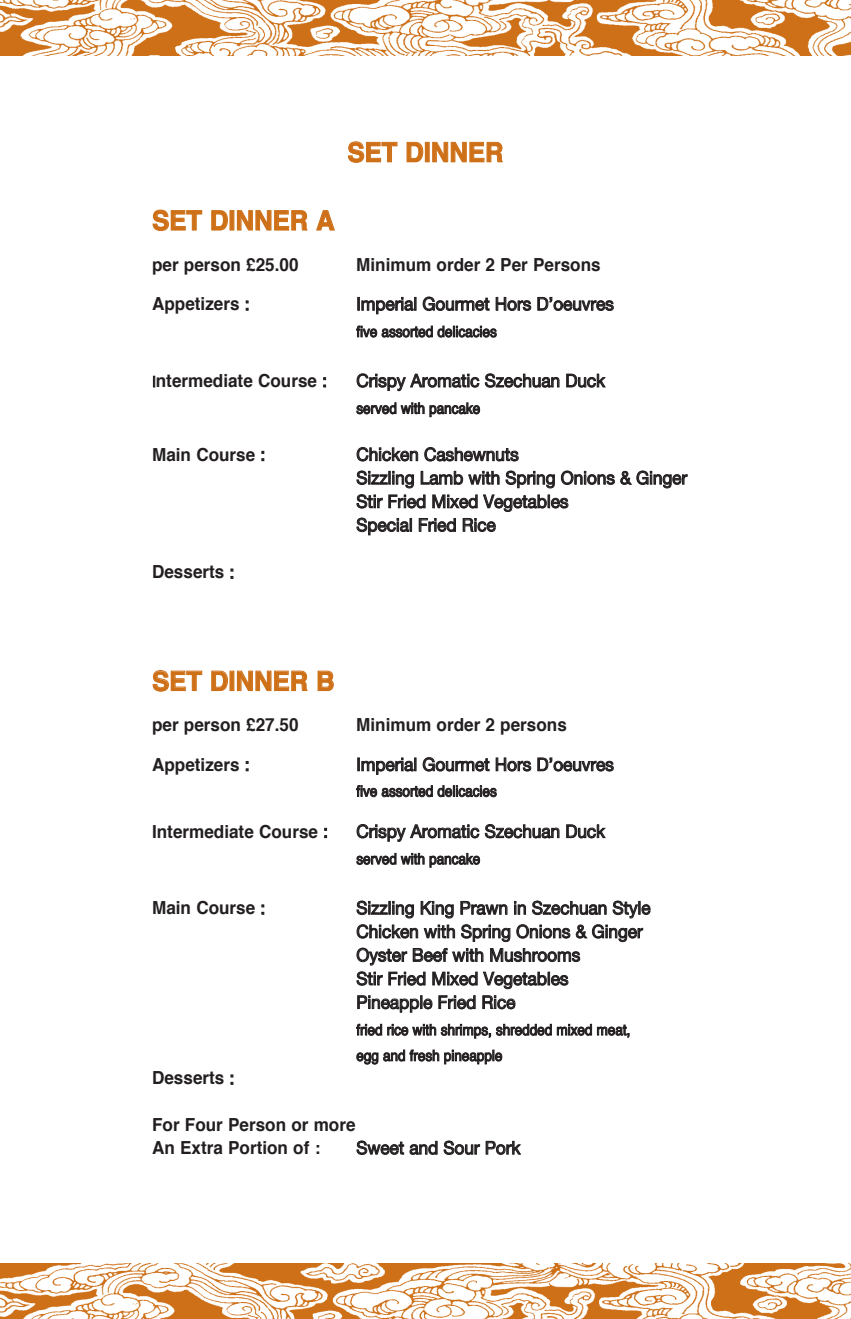
<style>
.page{position:relative;width:851px;height:1319px;background:#fff}
.page>*{position:absolute;margin:0;border:0;box-sizing:border-box;transform-origin:0 0}
.t1{font:700 27px "Helvetica";color:#ce7018;scale:.95 1}
.t2{font:18px/23.5px "Helvetica Neue";color:#231f20;scale:.95 1}
.t3{font:700 18px/22.6px "Helvetica";color:#231f20;scale:.95 1}
.t4{font:15px/25.7px "Helvetica";color:#231f20;scale:.9 1}
.s1{font-family:"Helvetica Neue";font-weight:400}
.s2{font-weight:400;font-size:15px}
</style>
<div class="page">
<img style="left:0;top:0;width:850px;height:55px">
<img style="left:0;top:1263px;width:850px;height:55px">
<svg style="left:348px;top:141px;width:49px;height:22px"></svg>
<svg style="left:407px;top:142px;width:16px;height:20px"></svg>
<div style="left:425px;top:142px;width:4px;height:20px;border:1px solid #ce7018"></div>
<svg style="left:432px;top:142px;width:70px;height:21px"></svg>
<svg style="left:153px;top:210px;width:49px;height:21px"></svg>
<svg style="left:211px;top:210px;width:17px;height:20px"></svg>
<svg style="left:237px;top:210px;width:70px;height:21px"></svg>
<svg style="left:316px;top:210px;width:18px;height:20px"></svg>
<svg style="left:246px;top:301px;width:2px;height:9px"></svg>
<svg style="left:357px;top:297px;width:59px;height:17px"></svg>
<svg style="left:423px;top:297px;width:66px;height:14px"></svg>
<svg style="left:496px;top:297px;width:35px;height:14px"></svg>
<svg style="left:537px;top:297px;width:76px;height:14px"></svg>
<svg style="left:356px;top:325px;width:140px;height:12px"></svg>
<svg style="left:153px;top:376px;width:2px;height:11px"></svg>
<svg style="left:323px;top:377px;width:3px;height:10px"></svg>
<svg style="left:357px;top:373px;width:122px;height:18px"></svg>
<svg style="left:485px;top:373px;width:74px;height:14px"></svg>
<svg style="left:566px;top:374px;width:39px;height:13px"></svg>
<svg style="left:356px;top:402px;width:124px;height:15px"></svg>
<svg style="left:262px;top:451px;width:2px;height:10px"></svg>
<svg style="left:357px;top:447px;width:61px;height:14px"></svg>
<svg style="left:424px;top:447px;width:94px;height:14px"></svg>
<svg style="left:356px;top:470px;width:58px;height:18px"></svg>
<svg style="left:421px;top:471px;width:78px;height:14px"></svg>
<svg style="left:505px;top:470px;width:49px;height:18px"></svg>
<svg style="left:561px;top:470px;width:53px;height:14px"></svg>
<svg style="left:620px;top:470px;width:67px;height:18px"></svg>
<svg style="left:356px;top:494px;width:26px;height:14px"></svg>
<svg style="left:388px;top:494px;width:37px;height:14px"></svg>
<svg style="left:432px;top:494px;width:45px;height:14px"></svg>
<svg style="left:483px;top:494px;width:85px;height:18px"></svg>
<svg style="left:356px;top:518px;width:55px;height:17px"></svg>
<svg style="left:419px;top:518px;width:36px;height:13px"></svg>
<svg style="left:463px;top:518px;width:32px;height:13px"></svg>
<svg style="left:153px;top:670px;width:49px;height:21px"></svg>
<svg style="left:211px;top:670px;width:17px;height:20px"></svg>
<svg style="left:237px;top:670px;width:70px;height:22px"></svg>
<svg style="left:318px;top:670px;width:15px;height:20px"></svg>
<svg style="left:357px;top:757px;width:59px;height:17px"></svg>
<svg style="left:423px;top:757px;width:66px;height:14px"></svg>
<svg style="left:496px;top:757px;width:35px;height:14px"></svg>
<svg style="left:537px;top:757px;width:76px;height:14px"></svg>
<svg style="left:356px;top:785px;width:140px;height:12px"></svg>
<svg style="left:324px;top:828px;width:3px;height:9px"></svg>
<svg style="left:357px;top:824px;width:122px;height:17px"></svg>
<svg style="left:485px;top:824px;width:74px;height:14px"></svg>
<svg style="left:566px;top:824px;width:39px;height:14px"></svg>
<svg style="left:356px;top:852px;width:124px;height:15px"></svg>
<svg style="left:262px;top:904px;width:2px;height:10px"></svg>
<svg style="left:356px;top:900px;width:58px;height:18px"></svg>
<svg style="left:421px;top:901px;width:32px;height:17px"></svg>
<svg style="left:460px;top:901px;width:47px;height:14px"></svg>
<svg style="left:514px;top:901px;width:11px;height:13px"></svg>
<svg style="left:532px;top:900px;width:74px;height:14px"></svg>
<svg style="left:612px;top:900px;width:38px;height:18px"></svg>
<svg style="left:357px;top:924px;width:61px;height:14px"></svg>
<svg style="left:424px;top:924px;width:31px;height:14px"></svg>
<svg style="left:461px;top:924px;width:49px;height:17px"></svg>
<svg style="left:516px;top:924px;width:54px;height:14px"></svg>
<svg style="left:576px;top:924px;width:67px;height:17px"></svg>
<svg style="left:356px;top:947px;width:51px;height:18px"></svg>
<svg style="left:413px;top:947px;width:70px;height:15px"></svg>
<svg style="left:490px;top:948px;width:90px;height:13px"></svg>
<svg style="left:356px;top:971px;width:26px;height:14px"></svg>
<svg style="left:388px;top:971px;width:37px;height:14px"></svg>
<svg style="left:432px;top:971px;width:45px;height:14px"></svg>
<svg style="left:483px;top:971px;width:85px;height:17px"></svg>
<svg style="left:357px;top:995px;width:75px;height:17px"></svg>
<svg style="left:438px;top:995px;width:37px;height:13px"></svg>
<svg style="left:482px;top:995px;width:33px;height:13px"></svg>
<svg style="left:356px;top:1023px;width:195px;height:15px"></svg>
<svg style="left:557px;top:1023px;width:34px;height:12px"></svg>
<svg style="left:597px;top:1024px;width:32px;height:13px"></svg>
<svg style="left:356px;top:1049px;width:146px;height:15px"></svg>
<svg style="left:231px;top:1074px;width:2px;height:10px"></svg>
<svg style="left:356px;top:1140px;width:81px;height:14px"></svg>
<svg style="left:444px;top:1140px;width:36px;height:14px"></svg>
<svg style="left:486px;top:1140px;width:35px;height:14px"></svg>
<h1 class="t1" style="left:347px;top:130px;width:166px">Set Dinner</h1>
<h1 class="t1" style="left:152px;top:199px;width:194px">Set Dinner A</h1>
<p class="t3" style="left:152px;top:253px;width:156px">per person £25.00</p>
<p class="t3" style="left:356px;top:253px;width:259px">Minimum order 2 Per Persons</p>
<p class="t3" style="left:152px;top:293px;width:104px">Appetizers <span class="s1">:</span></p>
<p class="t2" style="left:356px;top:292px;width:272px">Imperial Gourmet Hors D’oeuvres</p>
<p class="t4" style="left:356px;top:319px;width:157px">five assorted delicacies</p>
<p class="t3" style="left:152px;top:369px;width:186px"><span class="s2">I</span>ntermediate Course <span class="s1">:</span></p>
<p class="t2" style="left:356px;top:368px;width:263px">Crispy Aromatic Szechuan Duck</p>
<p class="t4" style="left:356px;top:396px;width:139px">served with pancake</p>
<p class="t3" style="left:152px;top:443px;width:121px">Main Course <span class="s1">:</span></p>
<p class="t2" style="left:356px;top:442px;width:350px">Chicken Cashewnuts<br>Sizzling Lamb with Spring Onions &amp; Ginger<br>Stir Fried Mixed Vegetables<br>Special Fried Rice</p>
<p class="t3" style="left:152px;top:561px;width:88px">Desserts <span class="s1">:</span></p>
<h1 class="t1" style="left:152px;top:659px;width:194px">Set Dinner B</h1>
<p class="t3" style="left:152px;top:713px;width:156px">per person £27.50</p>
<p class="t3" style="left:356px;top:713px;width:223px">Minimum order 2 persons</p>
<p class="t3" style="left:152px;top:753px;width:104px">Appetizers <span class="s1">:</span></p>
<p class="t2" style="left:356px;top:752px;width:272px">Imperial Gourmet Hors D’oeuvres</p>
<p class="t4" style="left:356px;top:778px;width:157px">five assorted delicacies</p>
<p class="t3" style="left:152px;top:820px;width:187px">Intermediate Course <span class="s1">:</span></p>
<p class="t2" style="left:356px;top:819px;width:263px">Crispy Aromatic Szechuan Duck</p>
<p class="t4" style="left:356px;top:846px;width:139px">served with pancake</p>
<p class="t3" style="left:152px;top:896px;width:121px">Main Course <span class="s1">:</span></p>
<p class="t2" style="left:356px;top:895px;width:311px">Sizzling King Prawn in Szechuan Style<br>Chicken with Spring Onions &amp; Ginger<br>Oyster Beef with Mushrooms<br>Stir Fried Mixed Vegetables<br>Pineapple Fried Rice</p>
<p class="t4" style="left:356px;top:1017px;width:306px">fried rice with shrimps, shredded mixed meat, egg and fresh pineapple</p>
<p class="t3" style="left:152px;top:1066px;width:88px">Desserts <span class="s1">:</span></p>
<p class="t3" style="left:152px;top:1113px;width:216px">For Four Person or more<br>An Extra Portion of :</p>
<p class="t2" style="left:356px;top:1135px;width:174px">Sweet and Sour Pork</p>
</div>
